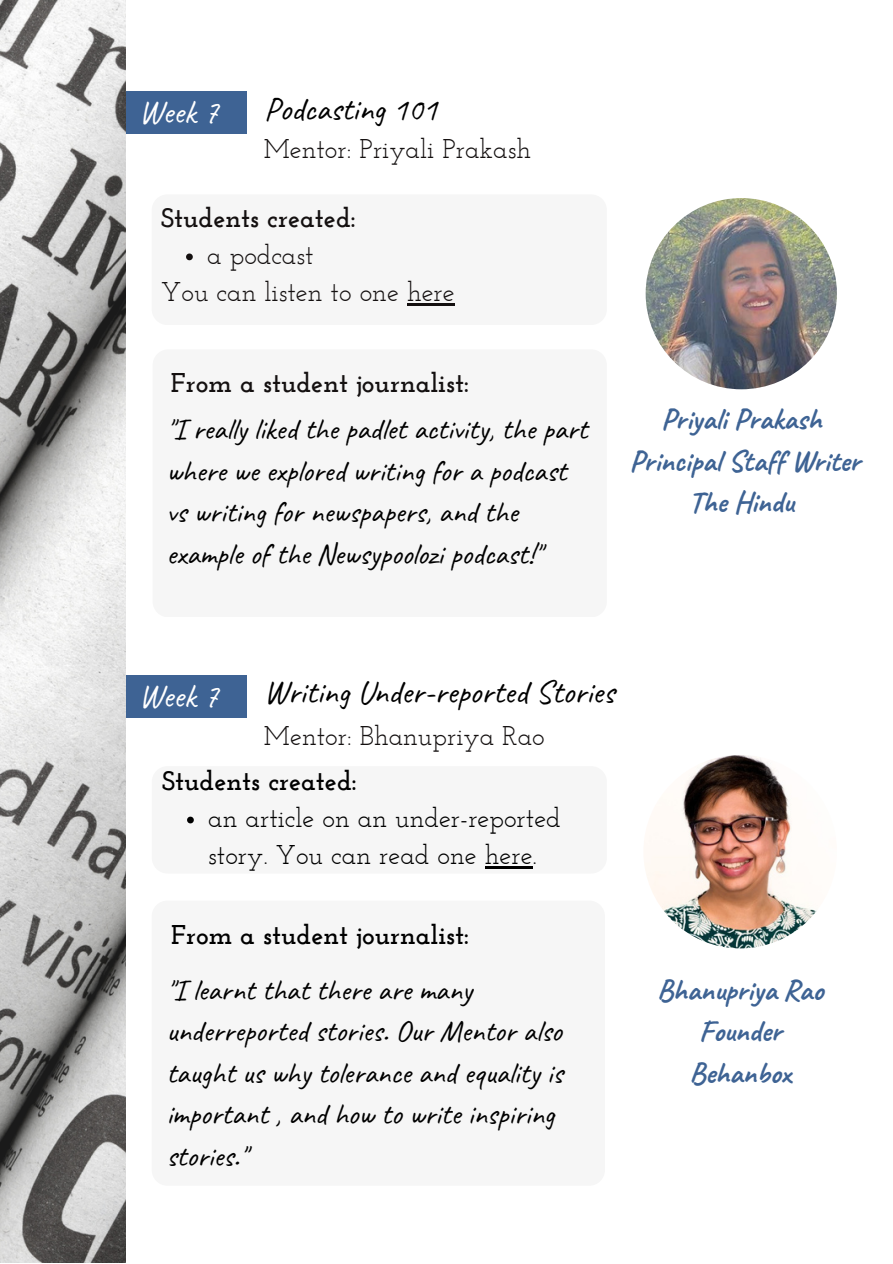
<style>
.page{position:relative;width:893px;height:1264px;background:#fff}
.page>*{position:absolute;margin:0;border:0;box-sizing:border-box;transform-origin:0 0}
.t1{font:33px "Caveat";color:#000}
.t2{font:33px "Caveat";color:#fff}
.t3{font:30px/41.5px "Caveat";color:#000}
.t4{font:700 30px "Caveat";color:#3e6394}
.t5{font:27px "Josefin Slab";color:#141010}
.t6{font:27px/37px "Josefin Slab";color:#000}
.t7{font:700 27px "Josefin Slab";color:#141010}
.t8{font:700 27px "Josefin Slab";color:#000}
</style>
<div class="page">
<div style="left:126px;top:91px;width:120px;height:42px;background:#3e6394"></div>
<img style="left:0;top:0;width:126px;height:1262px">
<svg style="left:186px;top:253px;width:7px;height:7px"></svg>
<hr style="left:407px;top:303px;width:48px;height:2px;background:#141010">
<svg style="left:187px;top:816px;width:7px;height:7px"></svg>
<hr style="left:484px;top:866px;width:48px;height:2px;background:#000">
<img style="left:643px;top:755px;width:193px;height:193px;border-radius:50%">
<img style="left:645px;top:198px;width:191px;height:191px;border-radius:50%">
<div style="left:126px;top:675px;width:120px;height:42px;background:#3e6394"></div>
<p class="t2" style="left:139px;top:91px;width:82px">Week 7</p>
<p class="t1" style="left:264px;top:88px;width:175px">Podcasting 101</p>
<p class="t5" style="left:264px;top:137px;width:269px">Mentor: Priyali Prakash</p>
<p class="t7" style="left:161px;top:206px;width:196px">Students created:</p>
<p class="t5" style="left:207px;top:243px;width:108px">a podcast</p>
<p class="t5" style="left:161px;top:280px;width:295px">You can listen to one here</p>
<p class="t7" style="left:171px;top:372px;width:299px">From a student journalist:</p>
<p class="t3" style="left:166px;top:408px;width:422px">"I really liked the padlet activity, the part where we explored writing for a podcast vs writing for newspapers, and the example of the Newsypoolozi podcast!"</p>
<p class="t4" style="left:661px;top:400px;width:162px">Priyali Prakash</p>
<p class="t4" style="left:629px;top:442px;width:232px">Principal Staff Writer</p>
<p class="t4" style="left:688px;top:483px;width:107px">The Hindu</p>
<p class="t2" style="left:139px;top:675px;width:82px">Week 7</p>
<p class="t1" style="left:264px;top:671px;width:352px">Writing Under-reported Stories</p>
<p class="t5" style="left:264px;top:725px;width:282px">Mentor: Bhanupriya Rao</p>
<p class="t8" style="left:162px;top:769px;width:196px">Students created:</p>
<p class="t6" style="left:208px;top:801px;width:354px">an article on an under-reported story. You can read one here.</p>
<p class="t8" style="left:171px;top:923px;width:299px">From a student journalist:</p>
<p class="t3" style="left:166px;top:968px;width:398px">"I learnt that there are many underreported stories. Our Mentor also taught us why tolerance and equality is important , and how to write inspiring stories."</p>
<p class="t4" style="left:657px;top:970px;width:167px">Bhanupriya Rao</p>
<p class="t4" style="left:698px;top:1012px;width:84px">Founder</p>
<p class="t4" style="left:689px;top:1053px;width:103px">Behanbox</p>
</div>
